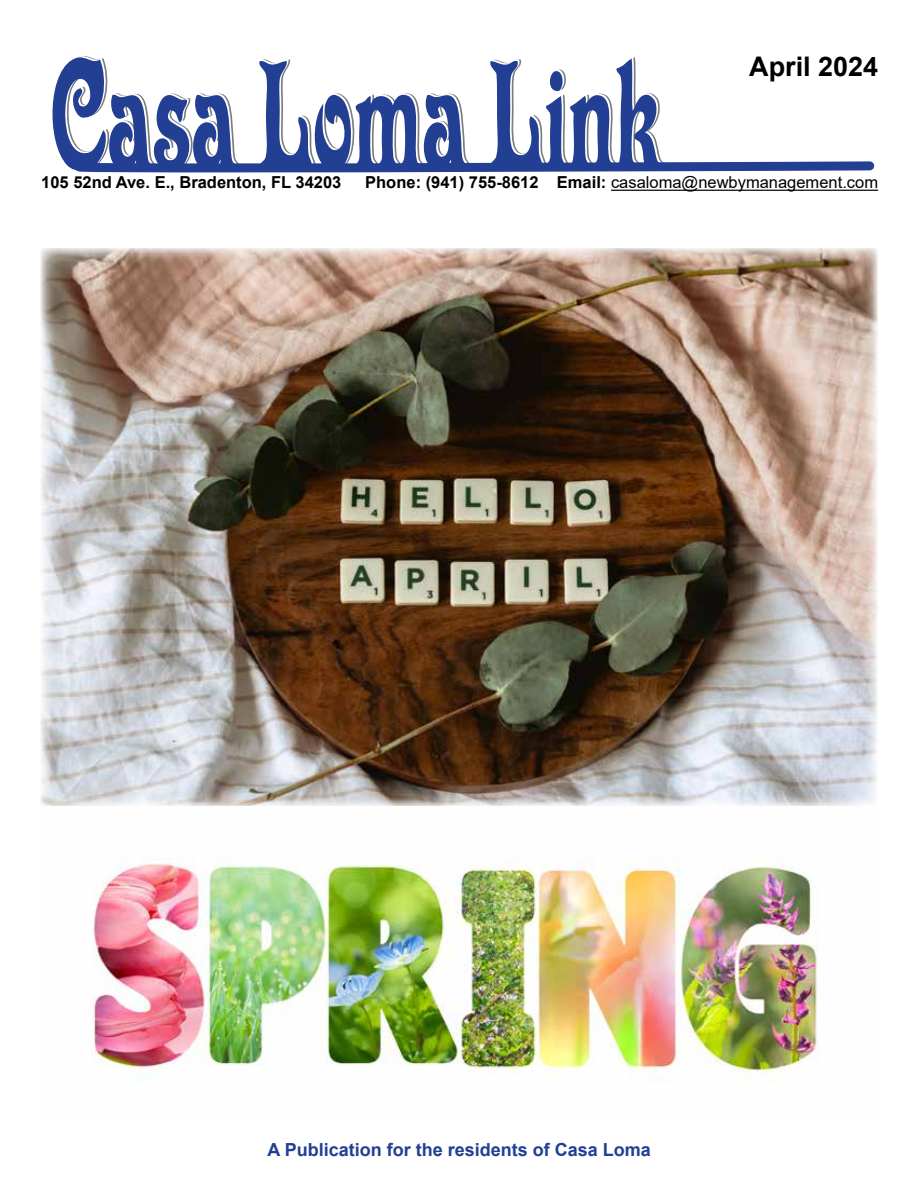
<style>
.page{position:relative;width:918px;height:1188px;background:#fff}
.page>*{position:absolute;margin:0;border:0;box-sizing:border-box;transform-origin:0 0}
.t1{font:700 27px "Arial";color:#000}
.t2{font:700 18px "Arial";color:#223f94}
.t3{font:16.5px "Arial";color:#000}
.t4{font:700 16.5px "Arial";color:#000}
.s1{font-weight:700}
</style>
<div class="page">
<svg style="left:52px;top:56px;width:823px;height:117px"></svg>
<hr style="left:611px;top:190px;width:267px;height:1px;background:#000">
<img style="left:40px;top:248px;width:838px;height:834px">
<h1 class="t1" style="left:749px;top:47px;width:131px">April 2024</h1>
<p class="t4" style="left:41px;top:171px;width:302px">105 52nd Ave. E., Bradenton, FL 34203</p>
<p class="t3" style="left:365px;top:171px;width:514px"><span class="s1">Phone: (941) 755-8612 Email:</span> casaloma@newbymanagement.com</p>
<p class="t2" style="left:268px;top:1137px;width:385px">A Publication for the residents of Casa Loma</p>
</div>
